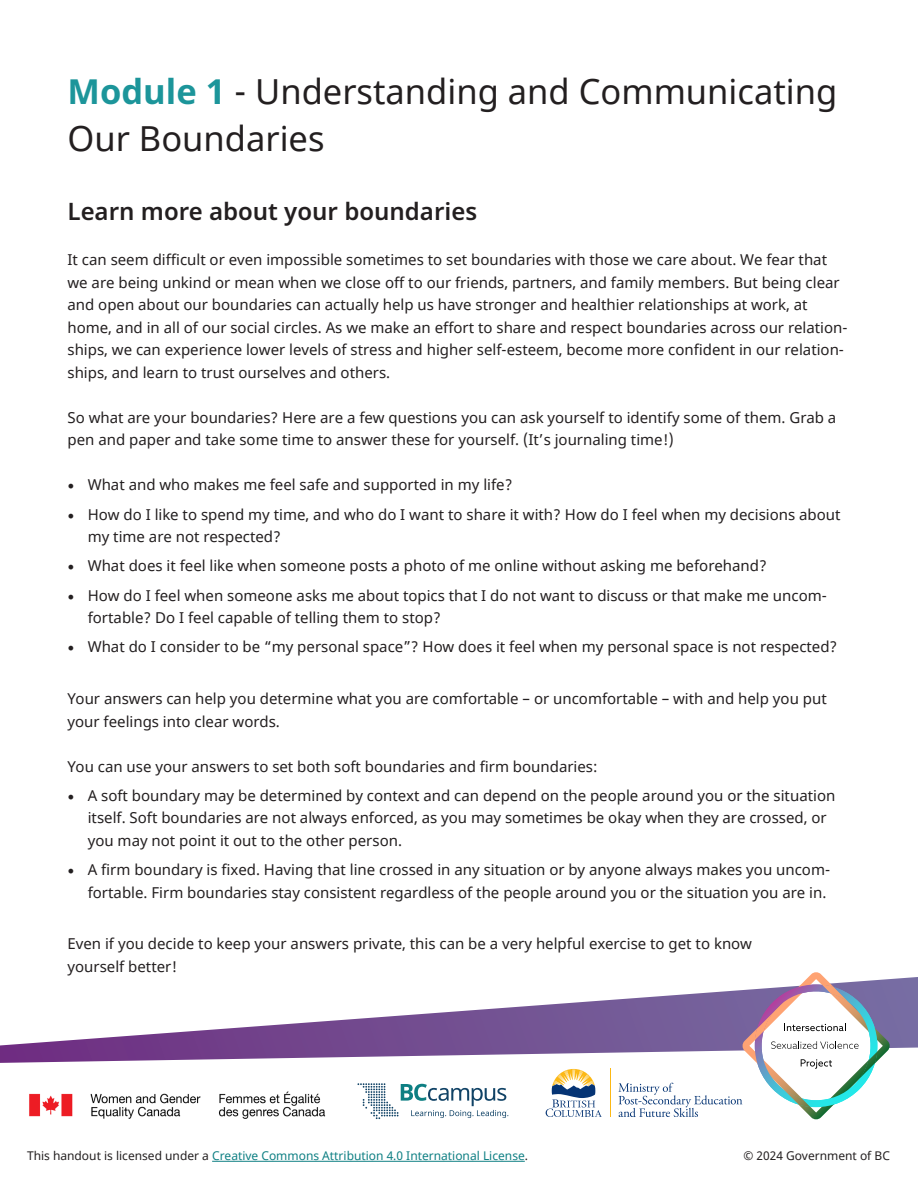
<style>
.page{position:relative;width:918px;height:1188px;background:#fff}
.page>*{position:absolute;margin:0;border:0;box-sizing:border-box;transform-origin:0 0}
.t1{font:34.5px/46.5px "Noto Sans";color:#231f20}
.Body_Copy{font:600 24px "Noto Sans";color:#231f20}
.Body_Copy-2{font:15px/22.5px "Noto Sans";color:#231f20}
.t2{font:12px "Noto Sans";color:#0e7f83}
.t3{font:12px "Noto Sans";color:#231f20}
.s1{font-weight:700;color:#1c959a}
.s2{font-family:"Minion Pro";font-size:18px}
.s3{color:#231f20}
</style>
<div class="page">
<svg style="left:0;top:977px;width:918px;height:86px"></svg>
<svg style="left:357px;top:1083px;width:151px;height:36px"></svg>
<img style="left:29px;top:1091px;width:297px;height:28px">
<svg style="left:546px;top:1069px;width:56px;height:48px"></svg>
<hr style="left:610px;top:1069px;width:1px;height:48px;background:#fcb814">
<hr style="left:212px;top:1161px;width:313px;height:1px;background:#0e7f83">
<svg style="left:618px;top:972px;width:272px;height:148px"></svg>
<p class="t1" style="left:68px;top:70px;width:771px"><span class="s1">Module 1</span> - Understanding and Communicating<br>Our Boundaries</p>
<p class="Body_Copy" style="left:68px;top:198px;width:411px">Learn more about your boundaries</p>
<p class="Body_Copy-2" style="left:68px;top:249px;width:782px">It can seem difficult or even impossible sometimes to set boundaries with those we care about. We fear that we are being unkind or mean when we close off to our friends, partners, and family members. But being clear and open about our boundaries can actually help us have stronger and healthier relationships at work, at home, and in all of our social circles. As we make an effort to share and respect boundaries across our relation&shy;ships, we can experience lower levels of stress and higher self-esteem, become more confident in our relation&shy;ships, and learn to trust ourselves and others.</p>
<p class="Body_Copy-2" style="left:68px;top:407px;width:770px">So what are your boundaries? Here are a few questions you can ask yourself to identify some of them. Grab a pen and paper and take some time to answer these for yourself. (It’s journaling time!)</p>
<p class="Body_Copy-2" style="left:68px;top:474px;width:446px"><span class="s2">•</span> What and who makes me feel safe and supported in my life?</p>
<p class="Body_Copy-2" style="left:88px;top:503px;width:754px;text-indent:-20px"><span class="s2">•</span> How do I like to spend my time, and who do I want to share it with? How do I feel when my decisions about my time are not respected?</p>
<p class="Body_Copy-2" style="left:68px;top:555px;width:701px"><span class="s2">•</span> What does it feel like when someone posts a photo of me online without asking me beforehand?</p>
<p class="Body_Copy-2" style="left:88px;top:584px;width:741px;text-indent:-20px"><span class="s2">•</span> How do I feel when someone asks me about topics that I do not want to discuss or that make me uncom&shy;fortable? Do I feel capable of telling them to stop?</p>
<p class="Body_Copy-2" style="left:68px;top:636px;width:771px"><span class="s2">•</span> What do I consider to be “my personal space”? How does it feel when my personal space is not respected?</p>
<p class="Body_Copy-2" style="left:68px;top:688px;width:761px">Your answers can help you determine what you are comfortable – or uncomfortable – with and help you put your feelings into clear words.</p>
<p class="Body_Copy-2" style="left:68px;top:755px;width:532px">You can use your answers to set both soft boundaries and firm boundaries:</p>
<p class="Body_Copy-2" style="left:88px;top:785px;width:749px;text-indent:-20px"><span class="s2">•</span> A soft boundary may be determined by context and can depend on the people around you or the situation itself. Soft boundaries are not always enforced, as you may sometimes be okay when they are crossed, or you may not point it out to the other person.</p>
<p class="Body_Copy-2" style="left:68px;top:859px;width:764px;text-align:right"><span class="s2">•</span> A firm boundary is fixed. Having that line crossed in any situation or by anyone always makes you uncom&shy;fortable. Firm boundaries stay consistent regardless of the people around you or the situation you are in.</p>
<p class="Body_Copy-2" style="left:68px;top:933px;width:686px">Even if you decide to keep your answers private, this can be a very helpful exercise to get to know yourself better!</p>
<p class="t2" style="left:27px;top:1148px;width:503px"><span class="s3">This handout is licensed under a</span> Creative Commons Attribution 4.0 International License<span class="s3">.</span></p>
<p class="t3" style="left:743px;top:1148px;width:148px">© 2024 Government of BC</p>
</div>
